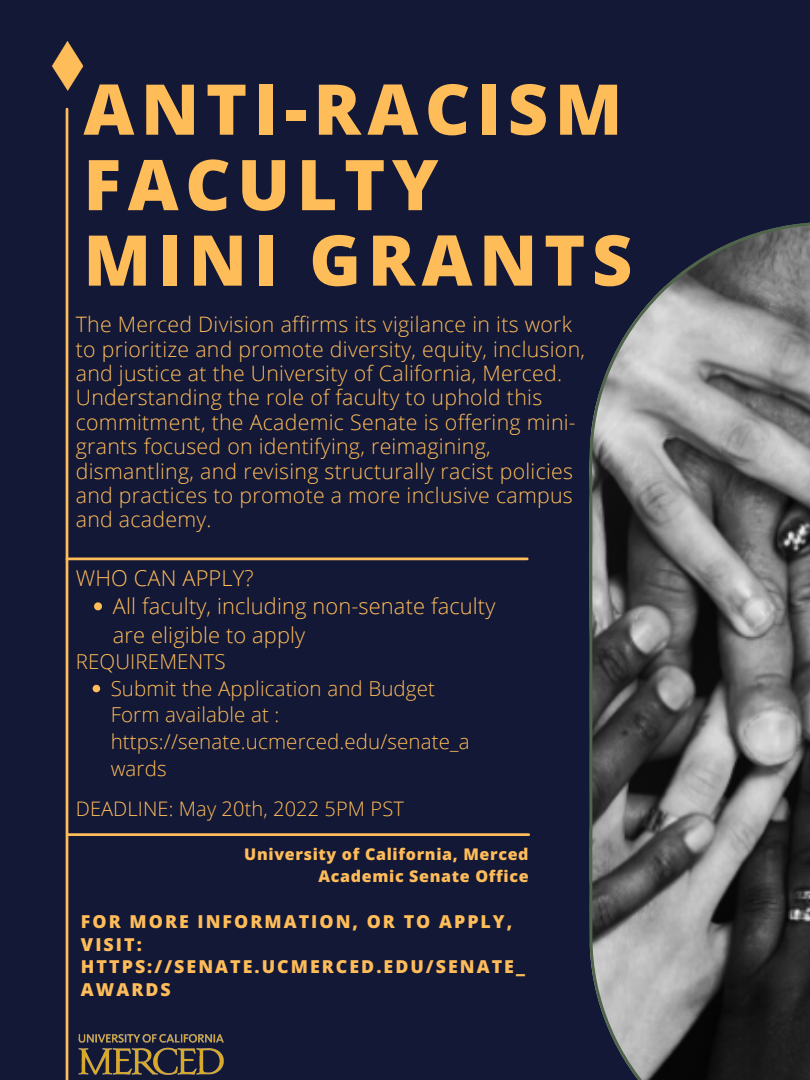
<style>
.page{position:relative;width:810px;height:1080px;background:#141837}
.page>*{position:absolute;margin:0;border:0;box-sizing:border-box;transform-origin:0 0}
.t1{font:800 70.06px/75.5px "Open Sans";letter-spacing:.095em;color:#ffbd59}
.t2{font:300 21.81px/28.6px "Open Sans";letter-spacing:.005em;color:#ffbd59}
.t3{font:300 21.31px/24.4px "Open Sans";letter-spacing:.015em;color:#ffbd59}
.t4{font:300 20.56px/26.8px "Open Sans";letter-spacing:.005em;color:#ffbd59}
.t5{font:300 20px "Open Sans";letter-spacing:.005em;color:#ffbd59}
.t6{font:800 17.81px/22.5px "Open Sans";letter-spacing:.115em;color:#ffbd59}
.t7{font:800 16.06px/22.5px "Open Sans";letter-spacing:.04em;color:#ffbd59;text-align:right}
</style>
<div class="page">
<svg style="left:52px;top:41px;width:31px;height:50px"></svg>
<hr style="left:66px;top:109px;width:2px;height:971px;background:#ffbd59">
<hr style="left:67px;top:557px;width:460px;height:3px;background:#ffbd59">
<hr style="left:68px;top:833px;width:461px;height:3px;background:#ffbd59">
<svg style="left:590px;top:222px;width:220px;height:858px;background:#69696b"></svg>
<img style="left:78px;top:1034px;width:146px;height:41px">
<svg style="left:94px;top:602px;width:8px;height:8px"></svg>
<svg style="left:93px;top:685px;width:7px;height:7px"></svg>
<p class="t1" style="left:83px;top:70px;width:550px">ANTI-RACISM<br>FACULTY<br>MINI GRANTS</p>
<p class="t3" style="left:76px;top:312px;width:511px">The Merced Division affirms its vigilance in its work to prioritize and promote diversity, equity, inclusion, and justice at the University of California, Merced.</p>
<p class="t3" style="left:76px;top:385px;width:502px">Understanding the role of faculty to uphold this commitment, the Academic Senate is offering mini&shy;grants focused on identifying, reimagining, dismantling, and revising structurally racist policies and practices to promote a more inclusive campus and academy.</p>
<p class="t2" style="left:76px;top:563px;width:179px">WHO CAN APPLY?</p>
<p class="t2" style="left:113px;top:591px;width:384px">All faculty, including non-senate faculty are eligible to apply</p>
<p class="t4" style="left:76px;top:648px;width:151px">REQUIREMENTS</p>
<p class="t4" style="left:111px;top:674px;width:361px">Submit the Application and Budget<br>Form available at : https://senate.ucmerced.edu/senate_a wards</p>
<p class="t5" style="left:76px;top:795px;width:330px">DEADLINE: May 20th, 2022 5PM PST</p>
<p class="t7" style="left:244px;top:842px;width:286px">University of California, Merced<br>Academic Senate Office</p>
<p class="t6" style="left:81px;top:910px;width:433px">FOR MORE INFORMATION, OR TO APPLY,<br>VISIT:</p>
<p class="t6" style="left:81px;top:955px;width:445px">HTTPS://SENATE.UCMERCED.EDU/SENATE_<br>AWARDS</p>
</div>
